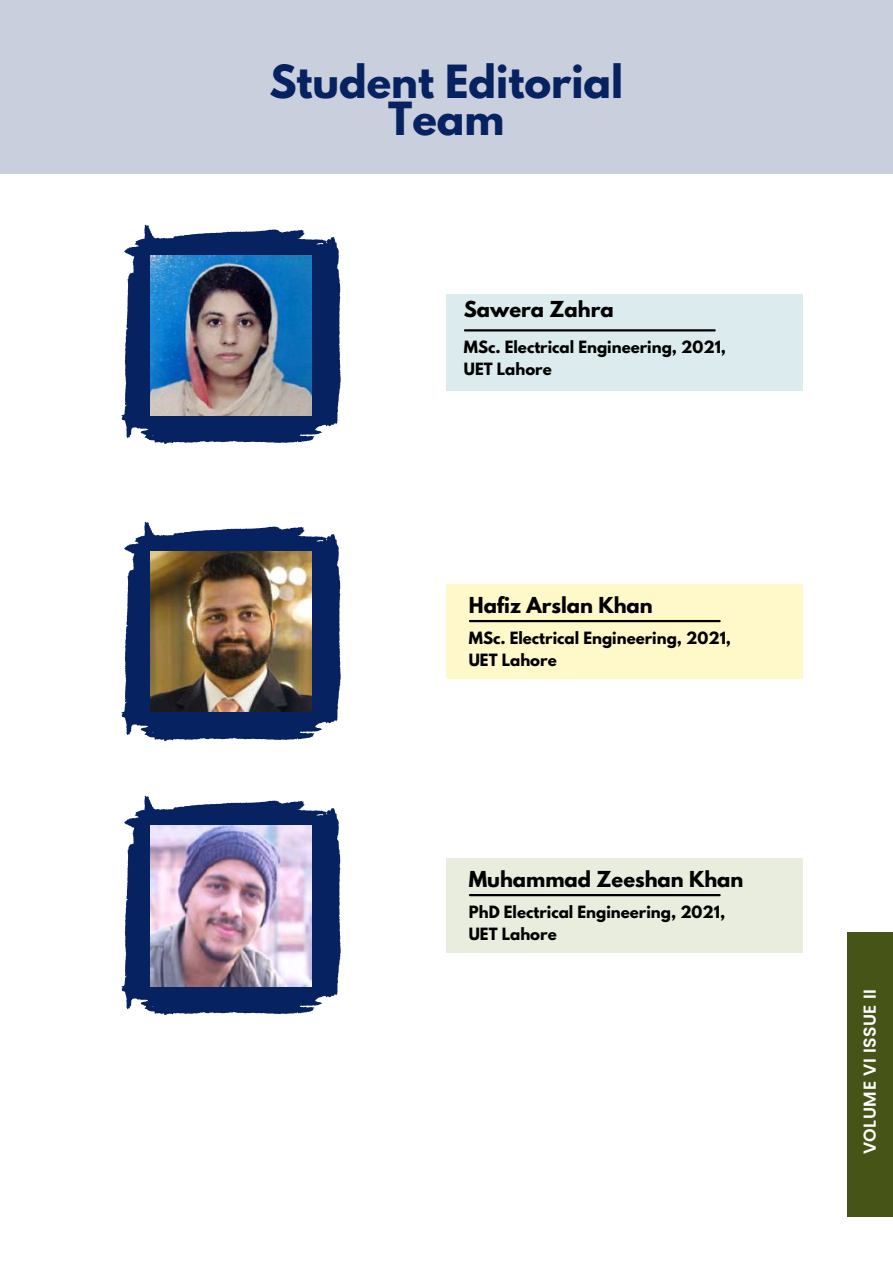
<style>
.page{position:relative;width:893px;height:1264px;background:#fff}
.page>*{position:absolute;margin:0;border:0;box-sizing:border-box;transform-origin:0 0}
.t1{font:700 40.5px/37px "League Spartan";color:#062261;text-align:center}
.t2{font:700 19.5px "League Spartan";color:#000}
.t3{font:600 17.25px "Poppins";letter-spacing:.03em;color:#fff}
.t4{font:700 15px/22.5px "League Spartan";color:#000}
</style>
<div class="page">
<div style="left:0;top:0;width:892px;height:174px;background:#c9cfdc"></div>
<div style="left:446px;top:294px;width:356px;height:97px;background:#dcebee"></div>
<hr style="left:465px;top:329px;width:249px;height:2px;background:#000">
<div style="left:846px;top:932px;width:46px;height:284px;background:#475418"></div>
<div style="left:446px;top:584px;width:356px;height:94px;background:#fff8c8"></div>
<hr style="left:470px;top:620px;width:249px;height:2px;background:#000">
<div style="left:446px;top:857px;width:356px;height:95px;background:#e9eddd"></div>
<hr style="left:470px;top:894px;width:249px;height:2px;background:#000">
<svg style="left:121px;top:795px;width:219px;height:220px;fill:#062261"></svg>
<svg style="left:121px;top:521px;width:219px;height:220px;fill:#062261"></svg>
<svg style="left:121px;top:225px;width:219px;height:219px;fill:#062261"></svg>
<img style="left:151px;top:256px;width:160px;height:160px">
<img style="left:151px;top:825px;width:160px;height:161px">
<img style="left:151px;top:551px;width:160px;height:160px">
<h1 class="t1" style="left:269px;top:68px;width:355px">Student Editorial<br>Team</h1>
<h2 class="t2" style="left:464px;top:300px;width:151px">Sawera Zahra</h2>
<p class="t4" style="left:464px;top:337px;width:264px">MSc. Electrical Engineering, 2021,<br>UET Lahore</p>
<h2 class="t2" style="left:469px;top:595px;width:185px">Hafiz Arslan Khan</h2>
<p class="t4" style="left:469px;top:628px;width:264px">MSc. Electrical Engineering, 2021,<br>UET Lahore</p>
<h2 class="t2" style="left:469px;top:869px;width:276px">Muhammad Zeeshan Khan</h2>
<p class="t4" style="left:469px;top:902px;width:258px">PhD Electrical Engineering, 2021,<br>UET Lahore</p>
<p class="t3" style="left:857px;top:1154px;width:167px;rotate:-90deg">VOLUME VI ISSUE II</p>
</div>
